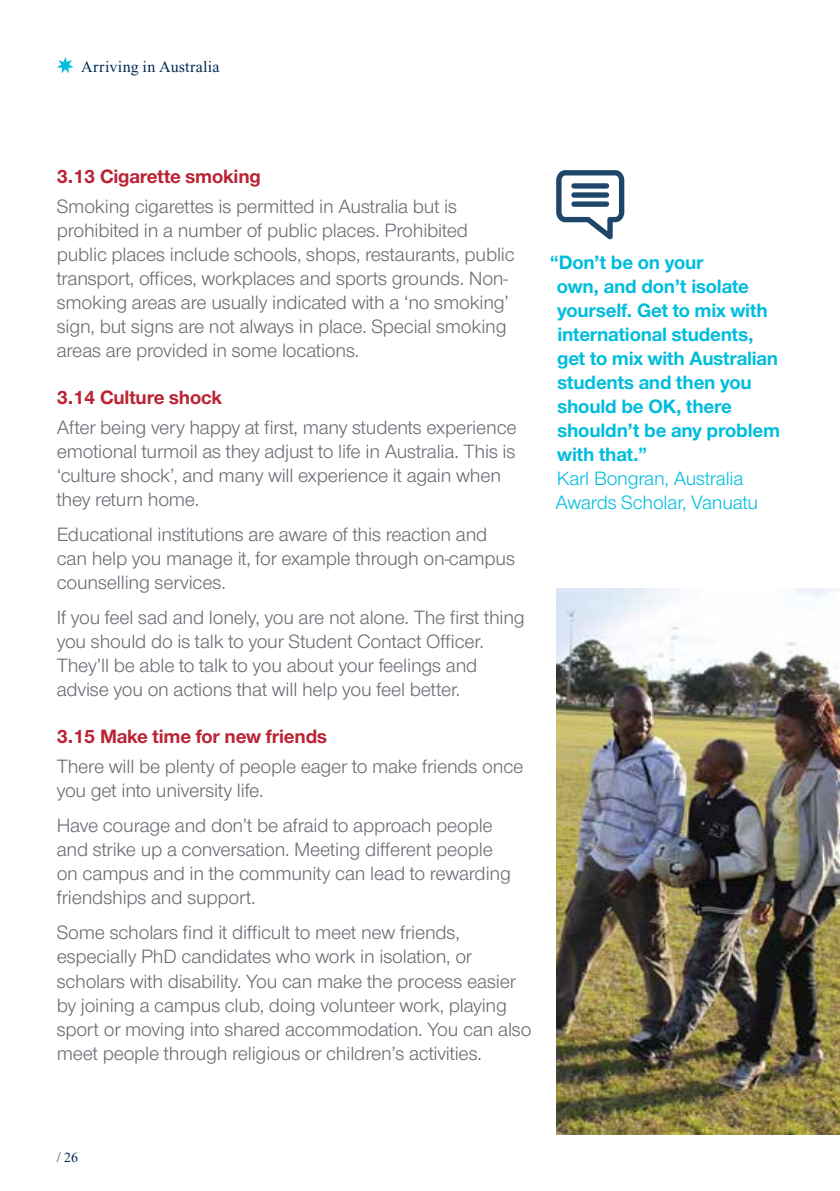
<style>
.page{position:relative;width:840px;height:1191px;background:#fff}
.page>*{position:absolute;margin:0;border:0;box-sizing:border-box;transform-origin:0 0}
.Body{font:20px/24px "Nimbus San Nov";letter-spacing:-.01em;color:#696b73}
.Body-2{font:700 20px/24px "Nimbus San Nov";letter-spacing:-.01em;color:#00bddd}
.Heading_2{font:700 20px "Nimbus San Nov";letter-spacing:-.01em;color:#ba2334}
.Body-3{font:20px/24px "Nimbus San Nov";letter-spacing:-.01em;color:#00bddd}
.t1{font:16px "Times New Roman";letter-spacing:.02em;color:#002b51}
.t2{font:14px "Times New Roman";color:#002b51}
</style>
<div class="page">
<svg style="left:57px;top:57px;width:17px;height:16px"></svg>
<svg style="left:556px;top:170px;width:68px;height:69px"></svg>
<img style="left:556px;top:588px;width:283px;height:546px">
<p class="t1" style="left:81px;top:58px;width:140px">Arriving in Australia</p>
<h2 class="Heading_2" style="left:57px;top:165px;width:205px">3.13 Cigarette smoking</h2>
<p class="Body" style="left:57px;top:195px;width:459px">Smoking cigarettes is permitted in Australia but is prohibited in a number of public places. Prohibited public places include schools, shops, restaurants, public transport, offices, workplaces and sports grounds. Non&shy;smoking areas are usually indicated with a ‘no smoking’ sign, but signs are not always in place. Special smoking areas are provided in some locations.</p>
<h2 class="Heading_2" style="left:57px;top:385px;width:167px">3.14 Culture shock</h2>
<p class="Body" style="left:57px;top:415px;width:461px">After being very happy at first, many students experience emotional turmoil as they adjust to life in Australia. This is ‘culture shock’, and many will experience it again when they return home.</p>
<p class="Body" style="left:57px;top:522px;width:459px">Educational institutions are aware of this reaction and can help you manage it, for example through on-campus counselling services.</p>
<p class="Body" style="left:57px;top:606px;width:469px">If you feel sad and lonely, you are not alone. The first thing you should do is talk to your Student Contact Officer.<br>They’ll be able to talk to you about your feelings and advise you on actions that will help you feel better.</p>
<h2 class="Heading_2" style="left:57px;top:724px;width:272px">3.15 Make time for new friends</h2>
<p class="Body" style="left:57px;top:754px;width:468px">There will be plenty of people eager to make friends once you get into university life.</p>
<p class="Body" style="left:57px;top:813px;width:455px">Have courage and don’t be afraid to approach people and strike up a conversation. Meeting different people on campus and in the community can lead to rewarding friendships and support.</p>
<p class="Body" style="left:57px;top:921px;width:476px">Some scholars find it difficult to meet new friends, especially PhD candidates who work in isolation, or scholars with disability. You can make the process easier by joining a campus club, doing volunteer work, playing sport or moving into shared accommodation. You can also meet people through religious or children’s activities.</p>
<p class="Body-2" style="left:556px;top:250px;width:224px;text-indent:-7px">“Don’t be on your<br>own, and don’t isolate yourself. Get to mix with international students, get to mix with Australian students and then you should be OK, there shouldn’t be any problem with that.”</p>
<p class="Body-3" style="left:555px;top:466px;width:204px">Karl Bongran, Australia<br>Awards Scholar, Vanuatu</p>
<p class="t2" style="left:57px;top:1150px;width:23px">/ 26</p>
</div>
